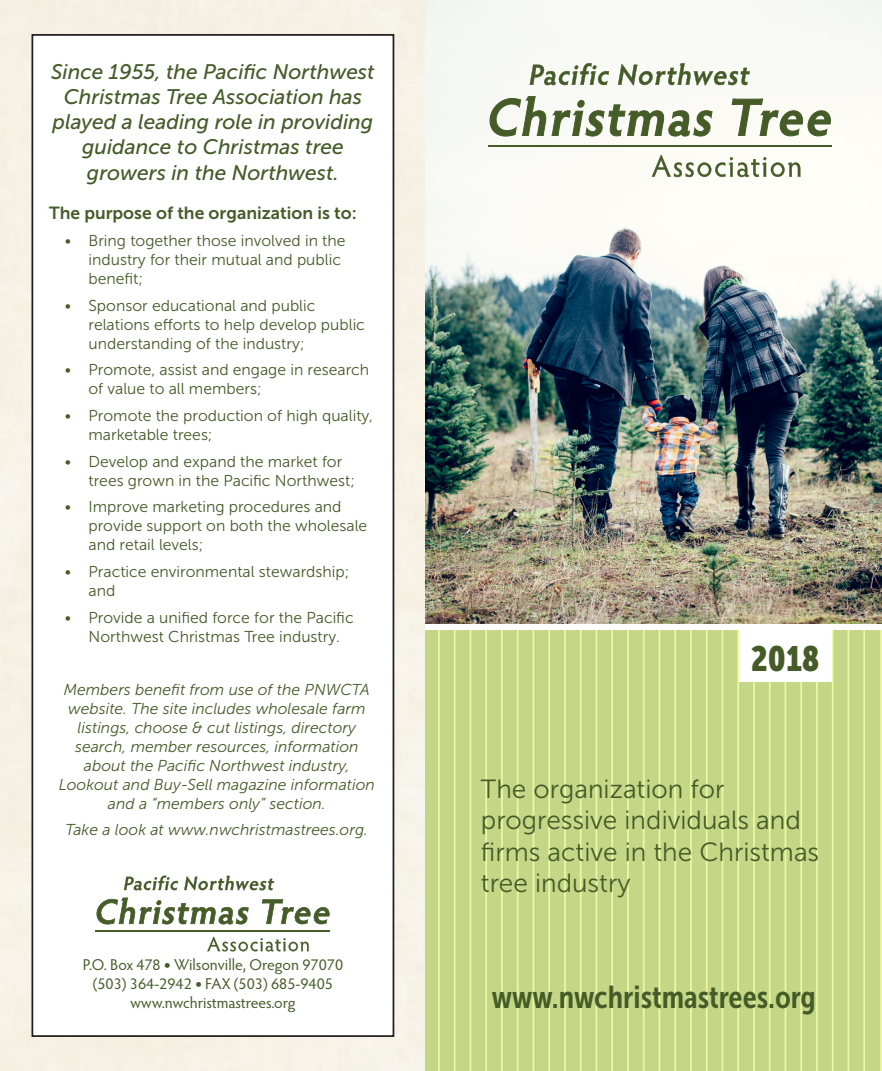
<style>
.page{position:relative;width:882px;height:1071px;background:#fff}
.page>*{position:absolute;margin:0;border:0;box-sizing:border-box;transform-origin:0 0}
.t1{font:35px "Museo Sans Cond 900";color:#455b28}
.t2{font:31.5px "Museo Sans Cond 700";color:#455b28}
.t3{font:26.25px/31.5px "Museo Sans 300";color:#455b28}
.t4{font:italic 21px/25.2px "Museo Sans 500";color:#455b28;text-align:center}
.t5{font:17.5px "Museo Sans 700";color:#455b28}
.t6{font:15.75px/18.9px "Museo Sans 300";color:#455b28}
.t7{font:italic 15.75px/18.9px "Museo Sans 300";color:#455b28;text-align:center}
.t8{font:15.75px "Hypatia Sans Pro";color:#455b28}
.s1{font-family:"Museo Sans 500"}
</style>
<div class="page">
<div style="left:0;top:0;width:339px;height:1071px;background:#f6f1e4"></div>
<img style="left:339px;top:0;width:87px;height:1071px">
<div style="left:426px;top:0;width:456px;height:1071px;background:#c5d786"></div>
<hr style="left:438px;top:0;width:2px;height:1071px;background:#eef7a8">
<hr style="left:454px;top:0;width:2px;height:1071px;background:#eef7a8">
<hr style="left:470px;top:0;width:1px;height:1071px;background:#eef7a8">
<hr style="left:485px;top:0;width:2px;height:1071px;background:#eef7a8">
<hr style="left:501px;top:0;width:2px;height:1071px;background:#eef7a8">
<hr style="left:517px;top:0;width:2px;height:1071px;background:#eef7a8">
<hr style="left:533px;top:0;width:1px;height:1071px;background:#eef7a8">
<hr style="left:548px;top:0;width:2px;height:1071px;background:#eef7a8">
<hr style="left:564px;top:0;width:2px;height:1071px;background:#eef7a8">
<hr style="left:580px;top:0;width:2px;height:1071px;background:#eef7a8">
<hr style="left:596px;top:0;width:1px;height:1071px;background:#eef7a8">
<hr style="left:611px;top:0;width:2px;height:1071px;background:#eef7a8">
<hr style="left:627px;top:0;width:2px;height:1071px;background:#eef7a8">
<hr style="left:643px;top:0;width:2px;height:1071px;background:#eef7a8">
<hr style="left:659px;top:0;width:1px;height:1071px;background:#eef7a8">
<hr style="left:674px;top:0;width:2px;height:1071px;background:#eef7a8">
<hr style="left:690px;top:0;width:2px;height:1071px;background:#eef7a8">
<hr style="left:706px;top:0;width:2px;height:1071px;background:#eef7a8">
<hr style="left:722px;top:0;width:1px;height:1071px;background:#eef7a8">
<hr style="left:737px;top:0;width:2px;height:1071px;background:#eef7a8">
<hr style="left:753px;top:0;width:2px;height:1071px;background:#eef7a8">
<hr style="left:769px;top:0;width:2px;height:1071px;background:#eef7a8">
<hr style="left:785px;top:0;width:1px;height:1071px;background:#eef7a8">
<hr style="left:800px;top:0;width:2px;height:1071px;background:#eef7a8">
<hr style="left:816px;top:0;width:2px;height:1071px;background:#eef7a8">
<hr style="left:832px;top:0;width:2px;height:1071px;background:#eef7a8">
<hr style="left:848px;top:0;width:1px;height:1071px;background:#eef7a8">
<hr style="left:863px;top:0;width:2px;height:1071px;background:#eef7a8">
<hr style="left:880px;top:0;width:2px;height:1071px;background:#eef7a8">
<div style="left:32px;top:35px;width:361px;height:1001px;background:#fff"></div>
<div style="left:32px;top:34px;width:362px;height:1003px;border:2px solid #231f20"></div>
<div style="left:739px;top:608px;width:93px;height:74px;background:#fff"></div>
<div style="left:426px;top:556px;width:456px;height:74px;background:#fff"></div>
<svg style="left:124px;top:876px;width:150px;height:14px"></svg>
<svg style="left:96px;top:898px;width:234px;height:27px"></svg>
<svg style="left:207px;top:937px;width:102px;height:15px"></svg>
<hr style="left:96px;top:931px;width:234px;height:1px;background:#455b28">
<img style="left:426px;top:0;width:456px;height:624px">
<svg style="left:529px;top:63px;width:221px;height:22px;background:#bcc4b0"></svg>
<svg style="left:489px;top:96px;width:342px;height:41px;background:#bec5b1"></svg>
<svg style="left:652px;top:155px;width:149px;height:22px;background:#cdd2c1"></svg>
<hr style="left:488px;top:146px;width:344px;height:1px;background:#455b28">
<p class="t4" style="left:51px;top:59px;width:325px">Since 1955, the Pacific Northwest<br>Christmas Tree Association has played a leading role in providing guidance to Christmas tree growers in the Northwest.</p>
<p class="t5" style="left:49px;top:204px;width:309px">The purpose of the organization is to:</p>
<p class="t6" style="left:89px;top:231px;width:259px;text-indent:-24px">• Bring together those involved in the industry for their mutual and public benefit;</p>
<p class="t6" style="left:89px;top:296px;width:278px;text-indent:-24px">• Sponsor educational and public relations efforts to help develop public understanding of the industry;</p>
<p class="t6" style="left:89px;top:361px;width:282px;text-indent:-24px">• Promote, assist and engage in research of value to all members;</p>
<p class="t6" style="left:89px;top:406px;width:286px;text-indent:-24px">• Promote the production of high quality, marketable trees;</p>
<p class="t6" style="left:89px;top:452px;width:268px;text-indent:-24px">• Develop and expand the market for trees grown in the Pacific Northwest;</p>
<p class="t6" style="left:89px;top:498px;width:280px;text-indent:-24px">• Improve marketing procedures and provide support on both the wholesale and retail levels;</p>
<p class="t6" style="left:89px;top:562px;width:262px;text-indent:-24px">• Practice environmental stewardship; and</p>
<p class="t6" style="left:89px;top:608px;width:267px;text-indent:-24px">• Provide a unified force for the Pacific<br>Northwest Christmas Tree industry.</p>
<p class="t7" style="left:59px;top:680px;width:318px">Members benefit from use of the PNWCTA website. The site includes wholesale farm listings, choose &amp; cut listings, directory search, member resources, information about the Pacific Northwest industry, Lookout and Buy-Sell magazine information and a “members only” section.</p>
<p class="t7" style="left:66px;top:821px;width:304px">Take a look at www.nwchristmastrees.org.</p>
<p class="t8" style="left:83px;top:954px;width:262px">P.O. Box 478 <span class="s1">•</span> Wilsonville, Oregon 97070</p>
<p class="t8" style="left:93px;top:973px;width:242px">(503) 364-2942 <span class="s1">•</span> FAX (503) 685-9405</p>
<p class="t8" style="left:130px;top:992px;width:167px">www.nwchristmastrees.org</p>
<p class="t1" style="left:751px;top:639px;width:70px">2018</p>
<p class="t3" style="left:481px;top:773px;width:340px">The organization for progressive individuals and firms active in the Christmas tree industry</p>
<p class="t2" style="left:492px;top:980px;width:326px">www.nwchristmastrees.org</p>
</div>
